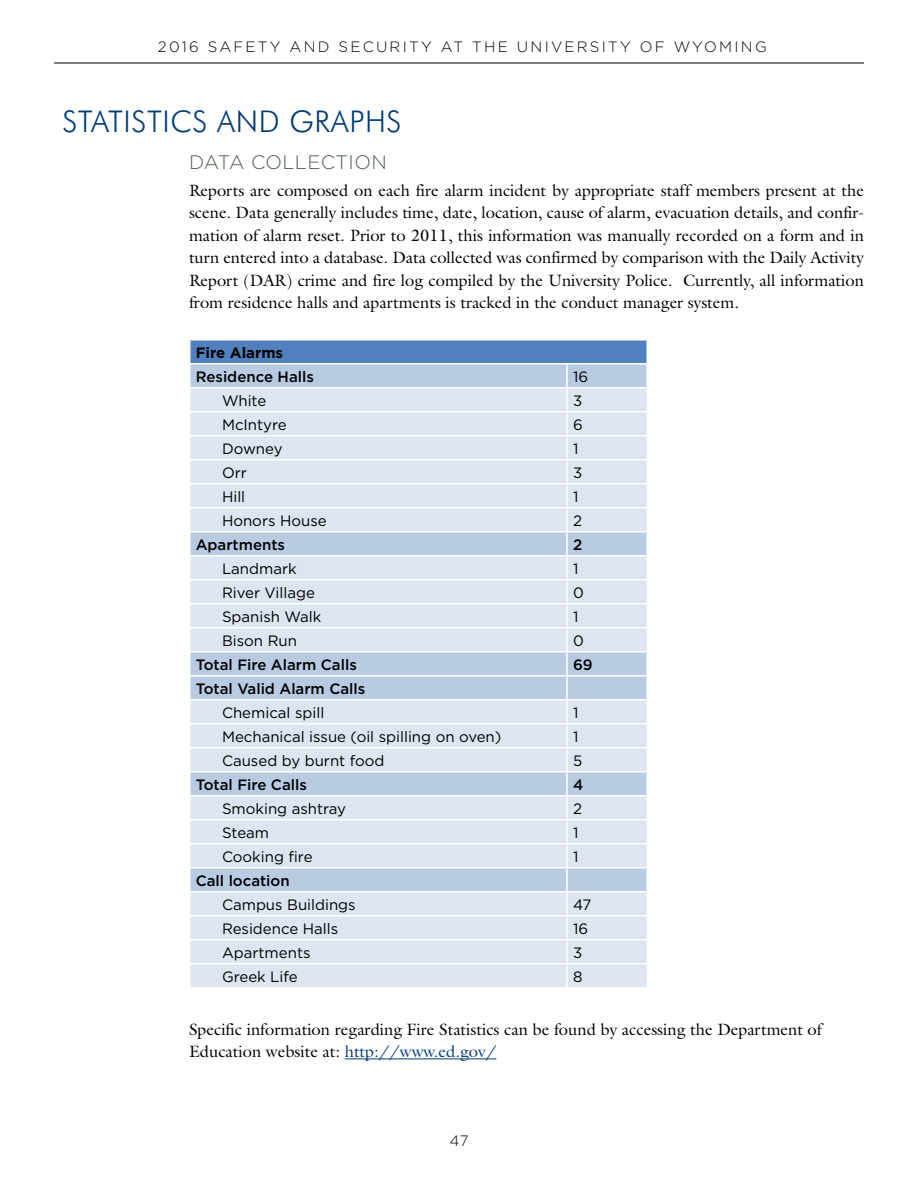
<style>
.page{position:relative;width:918px;height:1188px;background:#fff}
.page>*{position:absolute;margin:0;border:0;box-sizing:border-box;transform-origin:0 0}
.t1{font:300 30px "Futura BT";letter-spacing:.02em;color:#003d79}
.t2{font:300 19.5px "Gotham";letter-spacing:.02em;color:#4f5f4f}
.t3{font:16.5px/22.5px "Galliard";color:#000;text-align:justify}
.t4{font:15px "Gotham";color:#000}
.t5{font:500 15px "Gotham";color:#000}
.t6{font:300 15px "Gotham";letter-spacing:.15em;color:#000}
.t7{font:700 15px "Gotham";color:#000}
.s1{color:#003d79}
</style>
<div class="page">
<hr style="left:54px;top:63px;width:810px;height:1px;background:#000">
<hr style="left:345px;top:1058px;width:151px;height:1px;background:#003d79">
<svg style="left:189px;top:340px;width:458px;height:647px;background:#d2ddec"></svg>
<p class="t6" style="left:158px;top:38px;width:610px">2016 SAFETY AND SECURITY AT THE UNIVERSITY OF WYOMING</p>
<h1 class="t1" style="left:62px;top:103px;width:341px">STATISTICS AND GRAPHS</h1>
<p class="t2" style="left:189px;top:150px;width:199px">DATA COLLECTION</p>
<p class="t3" style="left:189px;top:179px;width:677px">Reports are composed on each fire alarm incident by appropriate staff members present at the scene. Data generally includes time, date, location, cause of alarm, evacuation details, and confir&shy;mation of alarm reset. Prior to 2011, this information was manually recorded on a form and in turn entered into a database. Data collected was confirmed by comparison with the Daily Activity Report (DAR) crime and fire log compiled by the University Police. Currently, all information from residence halls and apartments is tracked in the conduct manager system.</p>
<p class="t7" style="left:196px;top:342px;width:89px">Fire Alarms</p>
<p class="t5" style="left:196px;top:367px;width:120px">Residence Halls</p>
<p class="t4" style="left:573px;top:367px;width:17px">16</p>
<p class="t4" style="left:222px;top:391px;width:46px">White</p>
<p class="t4" style="left:573px;top:391px;width:11px">3</p>
<p class="t4" style="left:222px;top:415px;width:66px">McIntyre</p>
<p class="t4" style="left:573px;top:415px;width:11px">6</p>
<p class="t4" style="left:222px;top:439px;width:62px">Downey</p>
<p class="t4" style="left:573px;top:439px;width:7px">1</p>
<p class="t4" style="left:222px;top:463px;width:26px">Orr</p>
<p class="t4" style="left:573px;top:463px;width:11px">3</p>
<p class="t4" style="left:222px;top:487px;width:25px">Hill</p>
<p class="t4" style="left:573px;top:487px;width:7px">1</p>
<p class="t4" style="left:222px;top:511px;width:106px">Honors House</p>
<p class="t4" style="left:573px;top:511px;width:10px">2</p>
<p class="t5" style="left:196px;top:535px;width:91px">Apartments</p>
<p class="t5" style="left:573px;top:535px;width:11px">2</p>
<p class="t4" style="left:222px;top:559px;width:76px">Landmark</p>
<p class="t4" style="left:573px;top:559px;width:7px">1</p>
<p class="t4" style="left:222px;top:583px;width:94px">River Village</p>
<p class="t4" style="left:573px;top:583px;width:12px">0</p>
<p class="t4" style="left:222px;top:607px;width:101px">Spanish Walk</p>
<p class="t4" style="left:573px;top:607px;width:7px">1</p>
<p class="t4" style="left:222px;top:631px;width:76px">Bison Run</p>
<p class="t4" style="left:573px;top:631px;width:12px">0</p>
<p class="t5" style="left:196px;top:655px;width:163px">Total Fire Alarm Calls</p>
<p class="t5" style="left:573px;top:655px;width:21px">69</p>
<p class="t5" style="left:196px;top:679px;width:171px">Total Valid Alarm Calls</p>
<p class="t4" style="left:222px;top:703px;width:104px">Chemical spill</p>
<p class="t4" style="left:573px;top:703px;width:7px">1</p>
<p class="t4" style="left:222px;top:727px;width:281px">Mechanical issue (oil spilling on oven)</p>
<p class="t4" style="left:573px;top:727px;width:7px">1</p>
<p class="t4" style="left:222px;top:751px;width:164px">Caused by burnt food</p>
<p class="t4" style="left:573px;top:751px;width:11px">5</p>
<p class="t5" style="left:196px;top:775px;width:113px">Total Fire Calls</p>
<p class="t5" style="left:573px;top:775px;width:12px">4</p>
<p class="t4" style="left:222px;top:799px;width:126px">Smoking ashtray</p>
<p class="t4" style="left:573px;top:799px;width:10px">2</p>
<p class="t4" style="left:222px;top:823px;width:49px">Steam</p>
<p class="t4" style="left:573px;top:823px;width:7px">1</p>
<p class="t4" style="left:222px;top:847px;width:92px">Cooking fire</p>
<p class="t4" style="left:573px;top:847px;width:7px">1</p>
<p class="t5" style="left:196px;top:871px;width:96px">Call location</p>
<p class="t4" style="left:222px;top:895px;width:135px">Campus Buildings</p>
<p class="t4" style="left:573px;top:895px;width:20px">47</p>
<p class="t4" style="left:222px;top:919px;width:118px">Residence Halls</p>
<p class="t4" style="left:573px;top:919px;width:17px">16</p>
<p class="t4" style="left:222px;top:943px;width:90px">Apartments</p>
<p class="t4" style="left:573px;top:943px;width:11px">3</p>
<p class="t4" style="left:222px;top:967px;width:77px">Greek Life</p>
<p class="t4" style="left:573px;top:967px;width:11px">8</p>
<p class="t3" style="left:189px;top:1018px;width:634px">Specific information regarding Fire Statistics can be found by accessing the Department of<br>Education website at: <span class="s1">http://www.ed.gov/</span></p>
<p class="t6" style="left:449px;top:1131px;width:21px">47</p>
</div>
